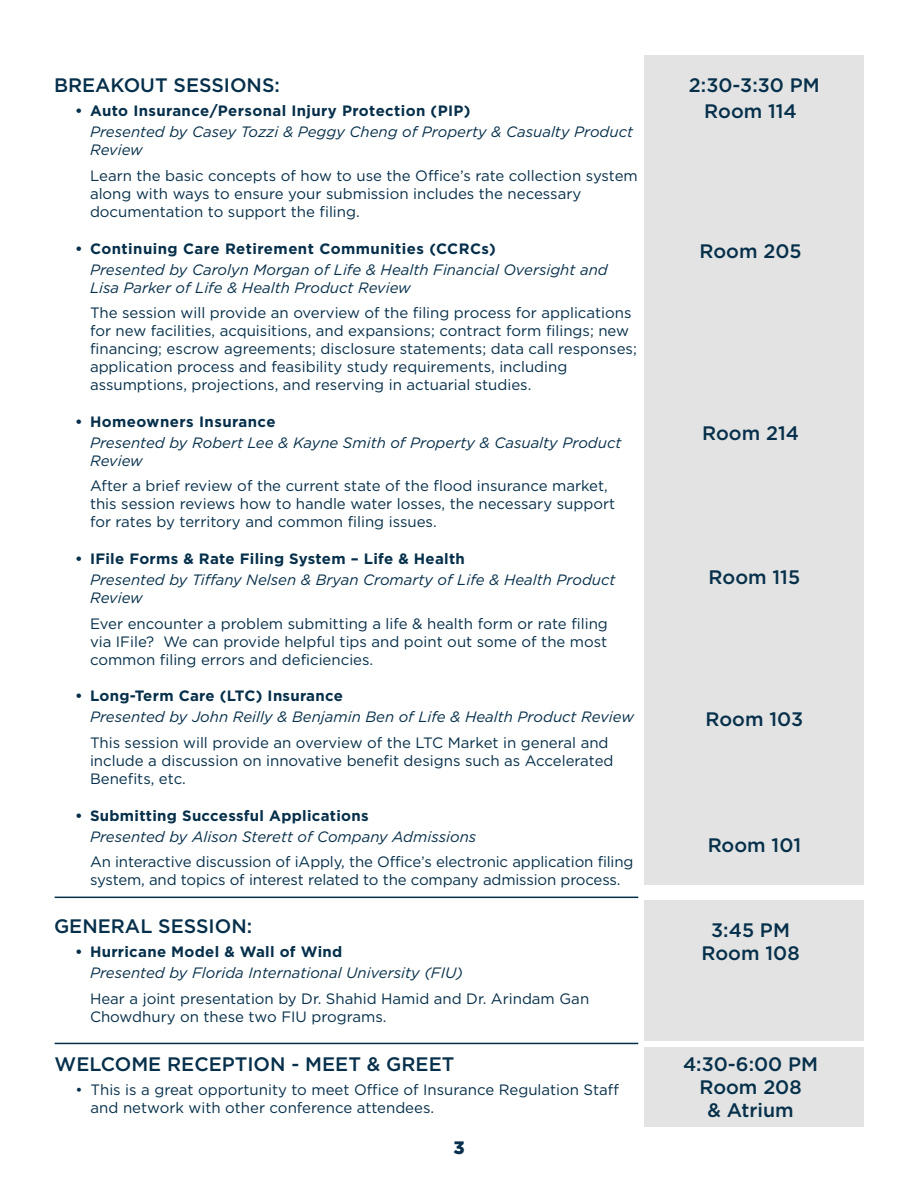
<style>
.page{position:relative;width:918px;height:1188px;background:#fff}
.page>*{position:absolute;margin:0;border:0;box-sizing:border-box;transform-origin:0 0}
.t1{font:500 19.5px/23.4px "Gotham";color:#052f4a;text-align:center}
.t2{font:900 18px "Gotham";color:#052f4a}
.t3{font:15px/18px "Gotham";color:#052f4a}
.t4{font:italic 15px/18px "Gotham";color:#052f4a}
.t5{font:700 15px "Gotham";letter-spacing:.02em;color:#052f4a}
</style>
<div class="page">
<div style="left:645px;top:56px;width:219px;height:829px;background:#e2e3e2"></div>
<div style="left:645px;top:900px;width:219px;height:140px;background:#e2e3e2"></div>
<div style="left:645px;top:1048px;width:219px;height:79px;background:#e2e3e2"></div>
<hr style="left:55px;top:897px;width:583px;height:1px;background:#052f4a">
<hr style="left:55px;top:1043px;width:583px;height:1px;background:#052f4a">
<h1 class="t1" style="left:54px;top:73px;width:227px">BREAKOUT SESSIONS:</h1>
<p class="t5" style="left:75px;top:101px;width:397px">• Auto Insurance/Personal Injury Protection (PIP)</p>
<p class="t4" style="left:90px;top:123px;width:545px">Presented by Casey Tozzi &amp; Peggy Cheng of Property &amp; Casualty Product<br>Review</p>
<p class="t3" style="left:90px;top:166px;width:549px">Learn the basic concepts of how to use the Office’s rate collection system along with ways to ensure your submission includes the necessary documentation to support the filing.</p>
<p class="t5" style="left:75px;top:238px;width:422px">• Continuing Care Retirement Communities (CCRCs)</p>
<p class="t4" style="left:90px;top:260px;width:519px">Presented by Carolyn Morgan of Life &amp; Health Financial Oversight and<br>Lisa Parker of Life &amp; Health Product Review</p>
<p class="t3" style="left:90px;top:304px;width:548px">The session will provide an overview of the filing process for applications for new facilities, acquisitions, and expansions; contract form filings; new financing; escrow agreements; disclosure statements; data call responses; application process and feasibility study requirements, including assumptions, projections, and reserving in actuarial studies.</p>
<p class="t5" style="left:75px;top:412px;width:202px">• Homeowners Insurance</p>
<p class="t4" style="left:90px;top:434px;width:533px">Presented by Robert Lee &amp; Kayne Smith of Property &amp; Casualty Product<br>Review</p>
<p class="t3" style="left:90px;top:477px;width:527px">After a brief review of the current state of the flood insurance market, this session reviews how to handle water losses, the necessary support for rates by territory and common filing issues.</p>
<p class="t5" style="left:75px;top:549px;width:391px">• IFile Forms &amp; Rate Filing System – Life &amp; Health</p>
<p class="t4" style="left:90px;top:571px;width:527px">Presented by Tiffany Nelsen &amp; Bryan Cromarty of Life &amp; Health Product<br>Review</p>
<p class="t3" style="left:90px;top:614px;width:519px;text-align:justify">Ever encounter a problem submitting a life &amp; health form or rate filing via IFile? We can provide helpful tips and point out some of the most common filing errors and deficiencies.</p>
<p class="t5" style="left:75px;top:686px;width:269px">• Long-Term Care (LTC) Insurance</p>
<p class="t4" style="left:90px;top:708px;width:546px">Presented by John Reilly &amp; Benjamin Ben of Life &amp; Health Product Review</p>
<p class="t3" style="left:90px;top:733px;width:525px">This session will provide an overview of the LTC Market in general and include a discussion on innovative benefit designs such as Accelerated<br>Benefits, etc.</p>
<p class="t5" style="left:75px;top:805px;width:295px">• Submitting Successful Applications</p>
<p class="t4" style="left:90px;top:827px;width:388px">Presented by Alison Sterett of Company Admissions</p>
<p class="t3" style="left:90px;top:853px;width:545px">An interactive discussion of iApply, the Office’s electronic application filing system, and topics of interest related to the company admission process.</p>
<h1 class="t1" style="left:54px;top:913px;width:200px">GENERAL SESSION:</h1>
<p class="t5" style="left:75px;top:942px;width:269px">• Hurricane Model &amp; Wall of Wind</p>
<p class="t4" style="left:90px;top:964px;width:375px">Presented by Florida International University (FIU)</p>
<p class="t3" style="left:90px;top:989px;width:501px">Hear a joint presentation by Dr. Shahid Hamid and Dr. Arindam Gan<br>Chowdhury on these two FIU programs.</p>
<h1 class="t1" style="left:55px;top:1052px;width:401px">WELCOME RECEPTION - MEET &amp; GREET</h1>
<p class="t3" style="left:91px;top:1081px;width:530px;text-indent:-15px">• This is a great opportunity to meet Office of Insurance Regulation Staff and network with other conference attendees.</p>
<p class="t2" style="left:453px;top:1137px;width:13px">3</p>
<h1 class="t1" style="left:689px;top:71px;width:132px;line-height:26.1px">2:30-3:30 PM<br>Room 114</h1>
<h1 class="t1" style="left:700px;top:239px;width:104px">Room 205</h1>
<h1 class="t1" style="left:702px;top:421px;width:98px">Room 214</h1>
<h1 class="t1" style="left:709px;top:564px;width:93px">Room 115</h1>
<h1 class="t1" style="left:706px;top:707px;width:99px">Room 103</h1>
<h1 class="t1" style="left:708px;top:833px;width:95px">Room 101</h1>
<h1 class="t1" style="left:702px;top:917px;width:100px">3:45 PM<br>Room 108</h1>
<h1 class="t1" style="left:683px;top:1052px;width:137px">4:30-6:00 PM<br>Room 208<br>&amp; Atrium</h1>
</div>
